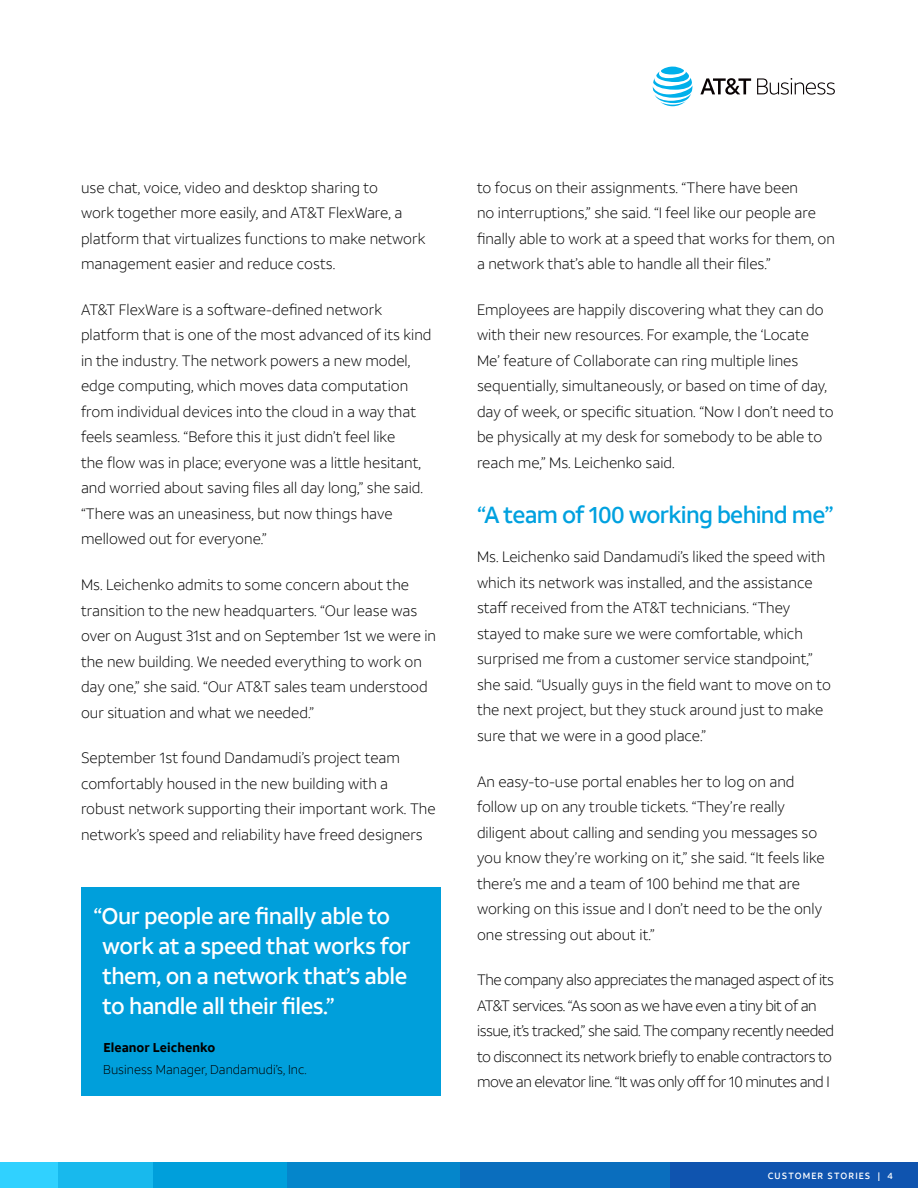
<style>
.page{position:relative;width:918px;height:1188px;background:#fff}
.page>*{position:absolute;margin:0;border:0;box-sizing:border-box;transform-origin:0 0}
.t1{font:500 23.25px "ATT Aleck Sans";letter-spacing:-.03em;color:#00a1df}
.t2{font:500 22.5px/30px "ATT Aleck Sans";letter-spacing:-.02em;color:#fff}
.t3{font:300 15px/25.5px "ATT Aleck Sans";color:#000}
.t4{font:300 15px/25.5px "ATT Aleck Sans";letter-spacing:-.03em;color:#000}
.t5{font:300 12.75px "ATT Aleck Sans";color:#000}
.t6{font:700 12.75px "ATT Aleck Sans";color:#000}
.t7{font:500 9px "ATT Aleck Sans";letter-spacing:.12em;color:#fff}
</style>
<div class="page">
<div style="left:669px;top:1163px;width:249px;height:25px;background:#0f54af"></div>
<div style="left:459px;top:1163px;width:211px;height:25px;background:#0a6ebe"></div>
<div style="left:287px;top:1163px;width:172px;height:25px;background:#0586cb"></div>
<div style="left:153px;top:1163px;width:134px;height:25px;background:#009fdb"></div>
<div style="left:57px;top:1163px;width:96px;height:25px;background:#18b9ed"></div>
<div style="left:0;top:1162px;width:57px;height:26px;background:#30d1ff"></div>
<svg style="left:653px;top:67px;width:39px;height:39px"></svg>
<svg style="left:700px;top:78px;width:51px;height:17px"></svg>
<svg style="left:757px;top:78px;width:78px;height:17px"></svg>
<div style="left:81px;top:887px;width:360px;height:209px;background:#009fdb"></div>
<p class="t3" style="left:81px;top:175px;width:346px">use chat, voice, video and desktop sharing to<br>work together more easily, and AT&amp;T FlexWare, a platform that virtualizes functions to make network management easier and reduce costs.</p>
<p class="t3" style="left:81px;top:297px;width:352px">AT&amp;T FlexWare is a software-defined network platform that is one of the most advanced of its kind in the industry. The network powers a new model, edge computing, which moves data computation from individual devices into the cloud in a way that feels seamless. “Before this it just didn’t feel like<br>the flow was in place; everyone was a little hesitant, and worried about saving files all day long,” she said. “There was an uneasiness, but now things have mellowed out for everyone.”</p>
<p class="t3" style="left:81px;top:572px;width:357px">Ms. Leichenko admits to some concern about the transition to the new headquarters. “Our lease was over on August 31st and on September 1st we were in the new building. We needed everything to work on day one,” she said. “Our AT&amp;T sales team understood our situation and what we needed.”</p>
<p class="t3" style="left:81px;top:745px;width:356px">September 1st found Dandamudi’s project team comfortably housed in the new building with a robust network supporting their important work. The network’s speed and reliability have freed designers</p>
<h2 class="t2" style="left:102px;top:902px;width:310px;text-indent:-9px">“Our people are finally able to work at a speed that works for them, on a network that’s able to handle all their files.”</h2>
<p class="t6" style="left:103px;top:1039px;width:113px">Eleanor Leichenko</p>
<p class="t5" style="left:103px;top:1062px;width:205px">Business Manager, Dandamudi’s, Inc.</p>
<p class="t3" style="left:477px;top:175px;width:359px">to focus on their assignments. “There have been<br>no interruptions,” she said. “I feel like our people are finally able to work at a speed that works for them, on a network that’s able to handle all their files.”</p>
<p class="t3" style="left:477px;top:297px;width:358px">Employees are happily discovering what they can do with their new resources. For example, the ‘Locate Me’ feature of Collaborate can ring multiple lines sequentially, simultaneously, or based on time of day, day of week, or specific situation. “Now I don’t need to be physically at my desk for somebody to be able to reach me,” Ms. Leichenko said.</p>
<h1 class="t1" style="left:477px;top:501px;width:358px">“A team of 100 working behind me”</h1>
<p class="t3" style="left:477px;top:544px;width:355px">Ms. Leichenko said Dandamudi’s liked the speed with which its network was installed, and the assistance staff received from the AT&amp;T technicians. “They stayed to make sure we were comfortable, which surprised me from a customer service standpoint,” she said. “Usually guys in the field want to move on to the next project, but they stuck around just to make sure that we were in a good place.”</p>
<p class="t3" style="left:477px;top:769px;width:349px">An easy-to-use portal enables her to log on and follow up on any trouble tickets. “They’re really diligent about calling and sending you messages so you know they’re working on it,” she said. “It feels like there’s me and a team of 100 behind me that are working on this issue and I don’t need to be the only one stressing out about it.”</p>
<p class="t4" style="left:477px;top:967px;width:359px">The company also appreciates the managed aspect of its AT&amp;T services. “As soon as we have even a tiny bit of an issue, it’s tracked,” she said. The company recently needed to disconnect its network briefly to enable contractors to move an elevator line. “It was only off for 10 minutes and I</p>
<p class="t7" style="left:768px;top:1170px;width:127px">CUSTOMER STORIES | 4</p>
</div>
